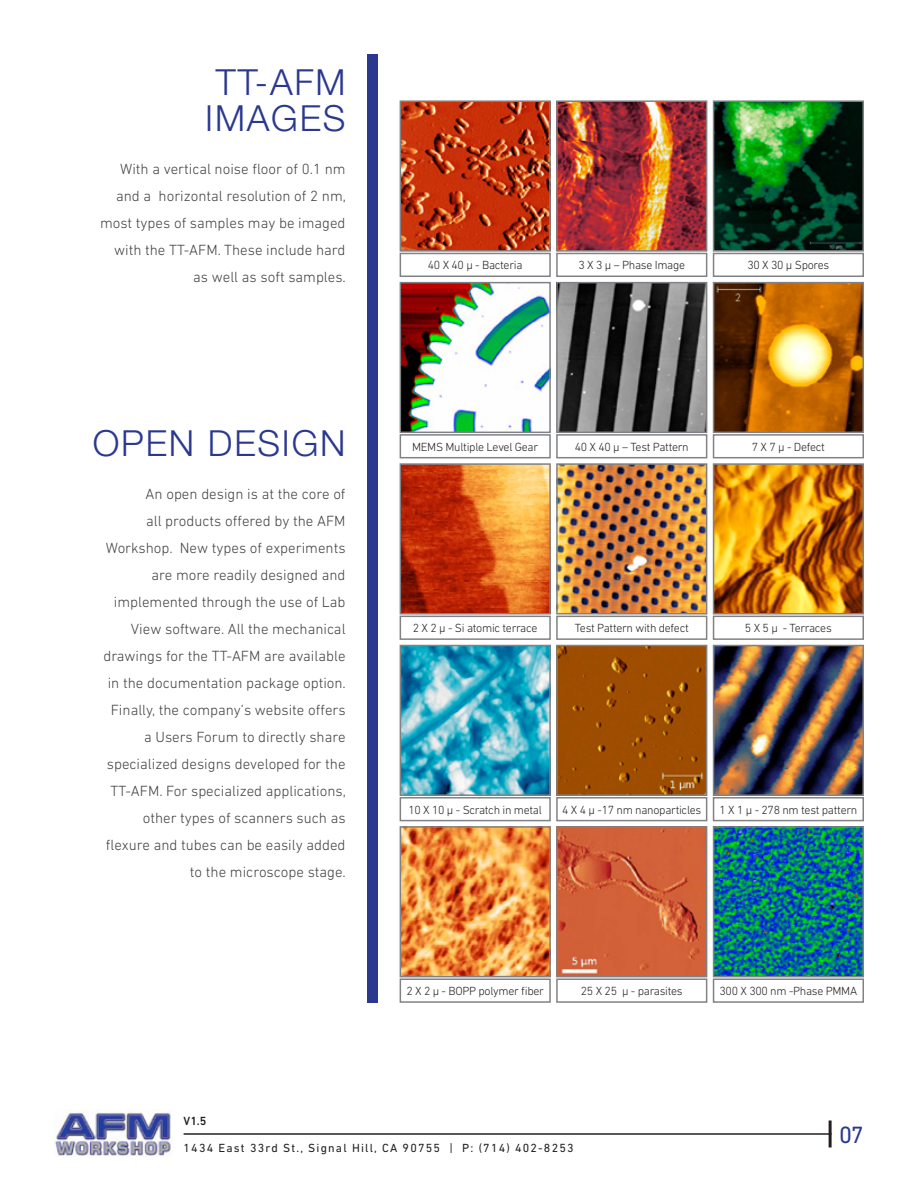
<style>
.page{position:relative;width:918px;height:1188px;background:#fff}
.page>*{position:absolute;margin:0;border:0;box-sizing:border-box;transform-origin:0 0}
.t1{font:300 36px/36px "Helvetica Neue LT Std";letter-spacing:.05em;color:#2a3890}
.t2{font:24px "DIN Next LT Pro";color:#2a3890}
.t3{font:300 15px/27px "DIN Next LT Pro";color:#414142;text-align:right}
.t4{font:300 12px "DIN Next LT Pro";letter-spacing:-.025em;color:#231f20}
.t5{font:12px "DIN Next LT Pro";letter-spacing:.1em;color:#231f20}
.t6{font:500 12px "DIN Next LT Pro";color:#231f20}
</style>
<div class="page">
<img style="left:55px;top:1109px;width:116px;height:48px">
<hr style="left:184px;top:1133px;width:648px;height:2px;background:#231f20">
<hr style="left:829px;top:1120px;width:3px;height:28px;background:#231f20">
<div style="left:400px;top:253px;width:151px;height:24px;border:2px solid #808285"></div>
<div style="left:713px;top:253px;width:151px;height:24px;border:2px solid #808285"></div>
<div style="left:713px;top:434px;width:151px;height:24px;border:2px solid #808285"></div>
<div style="left:713px;top:616px;width:151px;height:24px;border:2px solid #808285"></div>
<div style="left:713px;top:797px;width:151px;height:24px;border:2px solid #808285"></div>
<div style="left:556px;top:253px;width:151px;height:24px;border:2px solid #808285"></div>
<div style="left:400px;top:434px;width:151px;height:24px;border:2px solid #808285"></div>
<div style="left:400px;top:616px;width:151px;height:24px;border:2px solid #808285"></div>
<div style="left:400px;top:797px;width:151px;height:24px;border:2px solid #808285"></div>
<div style="left:400px;top:978px;width:151px;height:25px;border:2px solid #808285"></div>
<div style="left:556px;top:434px;width:151px;height:24px;border:2px solid #808285"></div>
<div style="left:556px;top:616px;width:151px;height:24px;border:2px solid #808285"></div>
<div style="left:556px;top:797px;width:151px;height:24px;border:2px solid #808285"></div>
<div style="left:556px;top:978px;width:151px;height:25px;border:2px solid #808285"></div>
<div style="left:713px;top:978px;width:151px;height:25px;border:2px solid #808285"></div>
<div style="left:367px;top:54px;width:11px;height:949px;background:#2a3890"></div>
<img style="left:403px;top:103px;width:145px;height:146px">
<div style="left:400px;top:100px;width:151px;height:152px;border:2px solid #808285"></div>
<img style="left:559px;top:103px;width:145px;height:146px">
<div style="left:556px;top:100px;width:151px;height:152px;border:2px solid #808285"></div>
<img style="left:716px;top:103px;width:145px;height:146px">
<div style="left:713px;top:100px;width:151px;height:152px;border:2px solid #808285"></div>
<img style="left:559px;top:285px;width:145px;height:145px">
<div style="left:556px;top:282px;width:151px;height:151px;border:2px solid #808285"></div>
<img style="left:716px;top:285px;width:145px;height:145px">
<div style="left:713px;top:282px;width:151px;height:151px;border:2px solid #808285"></div>
<img style="left:403px;top:466px;width:145px;height:146px">
<div style="left:400px;top:463px;width:151px;height:152px;border:2px solid #808285"></div>
<img style="left:559px;top:466px;width:145px;height:146px">
<div style="left:556px;top:463px;width:151px;height:152px;border:2px solid #808285"></div>
<img style="left:716px;top:466px;width:145px;height:146px">
<div style="left:713px;top:463px;width:151px;height:152px;border:2px solid #808285"></div>
<img style="left:403px;top:648px;width:145px;height:145px">
<div style="left:400px;top:645px;width:151px;height:151px;border:2px solid #808285"></div>
<img style="left:559px;top:648px;width:145px;height:145px">
<div style="left:556px;top:645px;width:151px;height:151px;border:2px solid #808285"></div>
<img style="left:716px;top:648px;width:145px;height:145px">
<div style="left:713px;top:645px;width:151px;height:151px;border:2px solid #808285"></div>
<img style="left:403px;top:829px;width:145px;height:145px">
<div style="left:400px;top:826px;width:151px;height:151px;border:2px solid #808285"></div>
<img style="left:559px;top:829px;width:145px;height:145px">
<div style="left:556px;top:826px;width:151px;height:151px;border:2px solid #808285"></div>
<img style="left:716px;top:829px;width:145px;height:145px">
<div style="left:713px;top:826px;width:151px;height:151px;border:2px solid #808285"></div>
<img style="left:403px;top:285px;width:145px;height:145px">
<div style="left:400px;top:282px;width:151px;height:151px;border:2px solid #808285"></div>
<h1 class="t1" style="left:205px;top:63px;width:142px">TT-AFM<br>IMAGES</h1>
<p class="t3" style="left:100px;top:156px;width:247px">With a vertical noise floor of 0.1 nm and a horizontal resolution of 2 nm, most types of samples may be imaged with the TT-AFM. These include hard as well as soft samples.</p>
<h1 class="t1" style="left:93px;top:424px;width:254px">OPEN DESIGN</h1>
<p class="t3" style="left:103px;top:481px;width:244px">An open design is at the core of<br>all products offered by the AFM Workshop. New types of experiments are more readily designed and implemented through the use of Lab View software. All the mechanical drawings for the TT-AFM are available in the documentation package option.<br>Finally, the company’s website offers a Users Forum to directly share specialized designs developed for the TT-AFM. For specialized applications, other types of scanners such as flexure and tubes can be easily added to the microscope stage.</p>
<p class="t4" style="left:428px;top:258px;width:96px">40 X 40 µ - Bacteria</p>
<p class="t4" style="left:747px;top:258px;width:83px">30 X 30 µ Spores</p>
<p class="t4" style="left:578px;top:258px;width:108px">3 X 3 µ – Phase Image</p>
<p class="t4" style="left:412px;top:440px;width:128px">MEMS Multiple Level Gear</p>
<p class="t4" style="left:575px;top:440px;width:116px">40 X 40 µ – Test Pattern</p>
<p class="t4" style="left:752px;top:440px;width:75px">7 X 7 µ - Defect</p>
<p class="t4" style="left:413px;top:621px;width:126px">2 X 2 µ - Si atomic terrace</p>
<p class="t4" style="left:575px;top:621px;width:115px">Test Pattern with defect</p>
<p class="t4" style="left:745px;top:621px;width:88px">5 X 5 µ - Terraces</p>
<p class="t4" style="left:408px;top:803px;width:135px">10 X 10 µ - Scratch in metal</p>
<p class="t4" style="left:562px;top:803px;width:141px">4 X 4 µ -17 nm nanoparticles</p>
<p class="t4" style="left:719px;top:803px;width:139px">1 X 1 µ - 278 nm test pattern</p>
<p class="t4" style="left:406px;top:984px;width:139px">2 X 2 µ - BOPP polymer fiber</p>
<p class="t4" style="left:581px;top:984px;width:103px">25 X 25 µ - parasites</p>
<p class="t4" style="left:720px;top:984px;width:139px">300 X 300 nm -Phase PMMA</p>
<p class="t6" style="left:184px;top:1114px;width:24px">V1.5</p>
<p class="t5" style="left:184px;top:1141px;width:392px">1434 East 33rd St., Signal Hill, CA 90755 | P: (714) 402-8253</p>
<h2 class="t2" style="left:839px;top:1121px;width:26px">07</h2>
</div>
